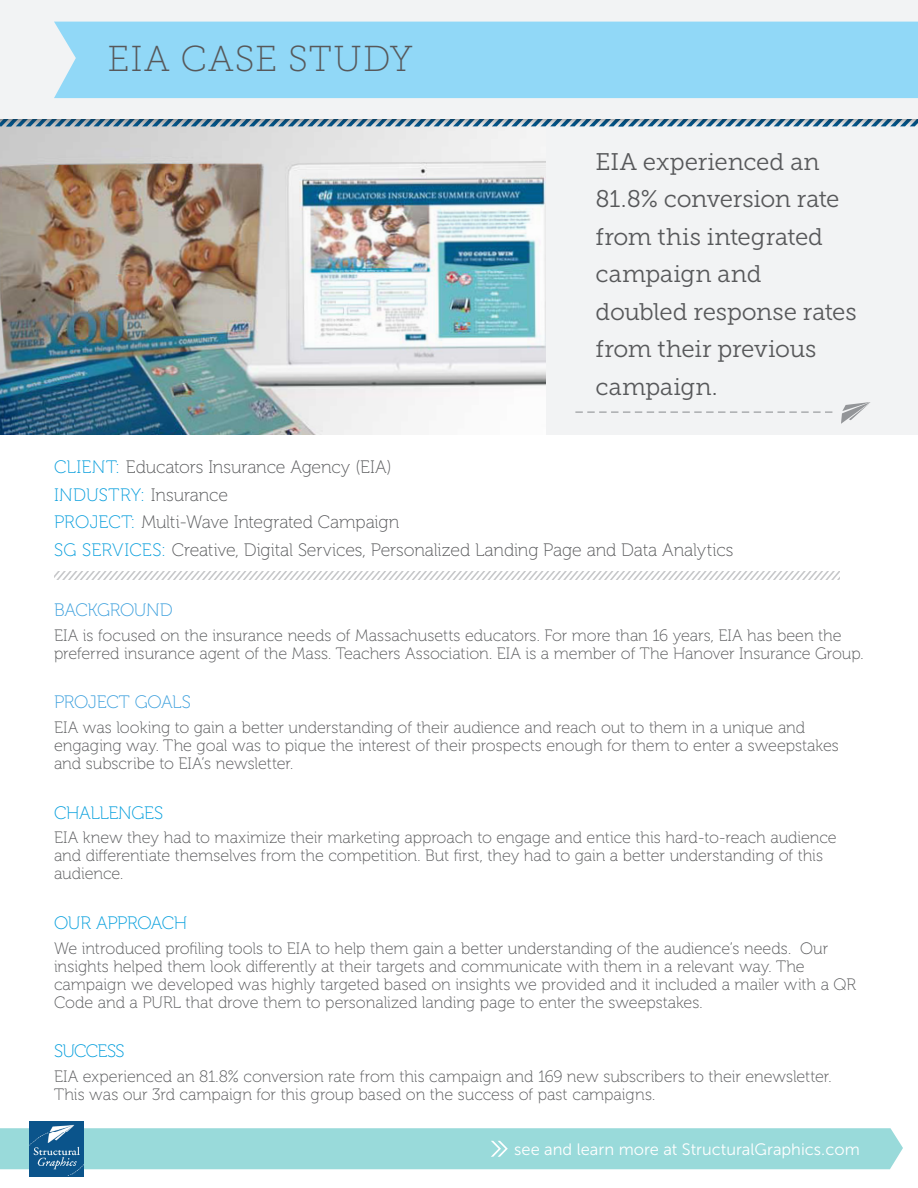
<style>
.page{position:relative;width:918px;height:1188px;background:#fff}
.page>*{position:absolute;margin:0;border:0;box-sizing:border-box;transform-origin:0 0}
.t1{font:36px "Museo Slab 100";letter-spacing:.03em;color:#57585a}
.t2{font:24px/37.5px "Museo Slab 300";letter-spacing:-.01em;color:#57585a}
.t3{font:18px "Museo 100";letter-spacing:-.01em;color:#57585a}
.t4{font:18px "Museo 100";letter-spacing:-.015em;color:#399edc}
.t5{font:18px "Museo 100";letter-spacing:-.02em;color:#009ddc}
.t6{font:18px "Museo 100";color:#069ddc}
.t7{font:18px "Museo 100";letter-spacing:-.04em;color:#009ddc}
.t8{font:16.5px/18px "Museo 100";letter-spacing:-.005em;color:#57585a}
.t9{font:16.5px "Museo Sans 300";color:#fff}
.s1{color:#069ddc}
.s2{color:#57585a}
</style>
<div class="page">
<div style="left:0;top:1128px;width:903px;height:41px;background:#99dada"></div>
<img style="left:0;top:128px;width:547px;height:307px">
<div style="left:547px;top:107px;width:371px;height:328px;background:#f2f3f4"></div>
<div style="left:0;top:0;width:918px;height:128px;background:#231f20;opacity:.75"></div>
<div style="left:0;top:0;width:918px;height:118px;background:#f2f3f4"></div>
<div style="left:54px;top:22px;width:864px;height:76px;background:#91d8f7"></div>
<svg style="left:575px;top:412px;width:257px;height:1px"></svg>
<svg style="left:841px;top:402px;width:30px;height:22px"></svg>
<img style="left:29px;top:1121px;width:55px;height:56px">
<svg style="left:54px;top:572px;width:785px;height:7px"></svg>
<p class="t1" style="left:107px;top:39px;width:307px">EIA CASE STUDY</p>
<p class="t2" style="left:596px;top:143px;width:263px">EIA experienced an<br>81.8% conversion rate from this integrated campaign and doubled response rates from their previous campaign.</p>
<p class="t3" style="left:54px;top:457px;width:339px"><span class="s1">CLIENT:</span> Educators Insurance Agency (EIA)</p>
<p class="t6" style="left:54px;top:485px;width:176px">INDUSTRY: <span class="s2">Insurance</span></p>
<p class="t3" style="left:54px;top:513px;width:347px"><span class="s1">PROJECT:</span> Multi-Wave Integrated Campaign</p>
<p class="t3" style="left:54px;top:540px;width:681px"><span class="s1">SG SERVICES:</span> Creative, Digital Services, Personalized Landing Page and Data Analytics</p>
<p class="t4" style="left:54px;top:600px;width:120px">BACKGROUND</p>
<p class="t8" style="left:54px;top:627px;width:811px">EIA is focused on the insurance needs of Massachusetts educators. For more than 16 years, EIA has been the preferred insurance agent of the Mass. Teachers Association. EIA is a member of The Hanover Insurance Group.</p>
<p class="t4" style="left:54px;top:693px;width:138px">PROJECT GOALS</p>
<p class="t8" style="left:54px;top:719px;width:786px">EIA was looking to gain a better understanding of their audience and reach out to them in a unique and engaging way. The goal was to pique the interest of their prospects enough for them to enter a sweepstakes and subscribe to EIA’s newsletter.</p>
<p class="t5" style="left:54px;top:803px;width:111px">CHALLENGES</p>
<p class="t8" style="left:54px;top:829px;width:784px">EIA knew they had to maximize their marketing approach to engage and entice this hard-to-reach audience and differentiate themselves from the competition. But first, they had to gain a better understanding of this audience.</p>
<p class="t5" style="left:54px;top:913px;width:135px">OUR APPROACH</p>
<p class="t8" style="left:54px;top:939px;width:804px">We introduced profiling tools to EIA to help them gain a better understanding of the audience’s needs. Our insights helped them look differently at their targets and communicate with them in a relevant way. The campaign we developed was highly targeted based on insights we provided and it included a mailer with a QR Code and a PURL that drove them to personalized landing page to enter the sweepstakes.</p>
<p class="t7" style="left:54px;top:1041px;width:72px">SUCCESS</p>
<p class="t8" style="left:54px;top:1068px;width:779px">EIA experienced an 81.8% conversion rate from this campaign and 169 new subscribers to their enewsletter.<br>This was our 3rd campaign for this group based on the success of past campaigns.</p>
<p class="t9" style="left:514px;top:1140px;width:347px">see and learn more at StructuralGraphics.com</p>
</div>
